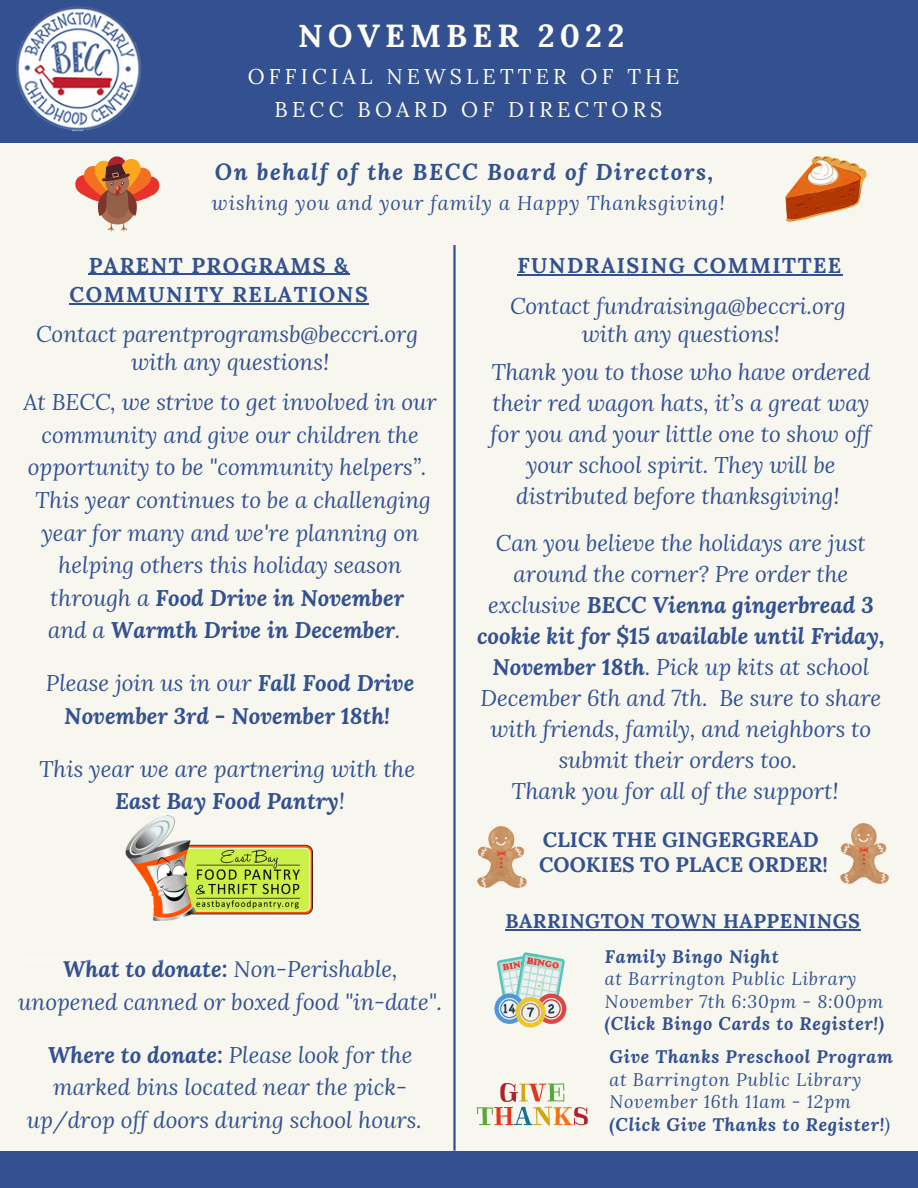
<style>
.page{position:relative;width:918px;height:1188px;background:#f8f7ef}
.page>*{position:absolute;margin:0;border:0;box-sizing:border-box;transform-origin:0 0}
.t1{font:700 31.8px "Lora";letter-spacing:.16em;color:#fffef5}
.t2{font:italic 700 22.8px "Lora";letter-spacing:.07em;color:#335190}
.t3{font:italic 22.5px/31px "Lora";color:#335190;text-align:center}
.t4{font:italic 700 22.5px/32.7px "Lora";color:#335190;text-align:center}
.t5{font:700 21.45px "Lora";letter-spacing:.07em;color:#335190}
.t6{font:21.3px/32.7px "Lora";letter-spacing:.195em;color:#fffef5;text-align:center}
.t7{font:700 21px/24.8px "Lora";color:#335190}
.t8{font:italic 19.8px "Lora";letter-spacing:.045em;color:#335190}
.t9{font:700 19.8px "Lora";letter-spacing:.025em;color:#335190}
.t10{font:italic 18px/22.5px "Lora";letter-spacing:.04em;color:#335190}
.t11{font:italic 700 18px "Lora";letter-spacing:.04em;color:#335190}
.s1{font-weight:700}
.s2{font-weight:400}
</style>
<div class="page">
<div style="left:0;top:0;width:918px;height:142px;background:#335190"></div>
<hr style="left:23px;top:958px;width:267px;height:3px;background:#fff">
<img style="left:15px;top:7px;width:126px;height:126px">
<hr style="left:453px;top:245px;width:3px;height:906px;background:#335190">
<div style="left:0;top:1151px;width:918px;height:37px;background:#335190"></div>
<img style="left:786px;top:156px;width:81px;height:66px">
<svg style="left:75px;top:156px;width:85px;height:76px"></svg>
<img style="left:494px;top:952px;width:72px;height:76px">
<svg style="left:477px;top:1083px;width:111px;height:43px"></svg>
<img style="left:125px;top:816px;width:187px;height:104px">
<img style="left:478px;top:827px;width:48px;height:61px">
<hr style="left:505px;top:929px;width:356px;height:2px;background:#335190">
<hr style="left:517px;top:274px;width:326px;height:1px;background:#335190">
<hr style="left:89px;top:274px;width:261px;height:1px;background:#335190">
<hr style="left:70px;top:303px;width:299px;height:1px;background:#335190">
<img style="left:840px;top:823px;width:49px;height:61px">
<h1 class="t1" style="left:298px;top:15px;width:328px">NOVEMBER 2022</h1>
<p class="t6" style="left:248px;top:60px;width:433px">OFFICIAL NEWSLETTER OF THE<br>BECC BOARD OF DIRECTORS</p>
<p class="t2" style="left:215px;top:156px;width:500px">On behalf of the BECC Board of Directors,</p>
<p class="t8" style="left:212px;top:189px;width:514px">wishing you and your family a Happy Thanksgiving!</p>
<p class="t5" style="left:89px;top:251px;width:261px">PARENT PROGRAMS &amp;</p>
<p class="t5" style="left:517px;top:251px;width:325px">FUNDRAISING COMMITTEE</p>
<p class="t5" style="left:70px;top:280px;width:300px">COMMUNITY RELATIONS</p>
<p class="t3" style="left:510px;top:290px;width:337px">Contact fundraisinga@beccri.org</p>
<p class="t3" style="left:36px;top:318px;width:384px">Contact parentprogramsb@beccri.org</p>
<p class="t3" style="left:582px;top:318px;width:200px">with any questions!</p>
<p class="t3" style="left:131px;top:346px;width:200px">with any questions!</p>
<p class="t3" style="left:491px;top:356px;width:382px">Thank you to those who have ordered their red wagon hats, it’s a great way for you and your little one to show off your school spirit. They will be distributed before thanksgiving!</p>
<p class="t3" style="left:477px;top:527px;width:409px">Can you believe the holidays are just around the corner? Pre order the exclusive <span class="s1">BECC Vienna gingerbread 3 cookie kit for $15 available until Friday, November 18th</span>. Pick up kits at school December 6th and 7th. Be sure to share with friends, family, and neighbors to submit their orders too.<br>Thank you for all of the support!</p>
<p class="t3" style="left:23px;top:385px;width:415px;line-height:32.7px">At BECC, we strive to get involved in our community and give our children the opportunity to be "community helpers”.<br>This year continues to be a challenging year for many and we're planning on helping others this holiday season through a <span class="s1">Food Drive in November<br></span>and a <span class="s1">Warmth Drive in December</span>.</p>
<p class="t4" style="left:46px;top:666px;width:370px"><span class="s2">Please join us in our</span> Fall Food Drive<br>November 3rd - November 18th!</p>
<p class="t3" style="left:39px;top:752px;width:377px;line-height:32.7px">This year we are partnering with the<br><span class="s1">East Bay Food Pantry</span>!</p>
<p class="t7" style="left:539px;top:827px;width:290px">CLICK THE GINGERGREAD<br>COOKIES TO PLACE ORDER!</p>
<p class="t3" style="left:18px;top:952px;width:425px;line-height:32.7px"><span class="s1">What to donate:</span> Non-Perishable, unopened canned or boxed food "in-date".</p>
<p class="t3" style="left:27px;top:1038px;width:396px;line-height:32.7px"><span class="s1">Where to donate:</span> Please look for the marked bins located near the pick&shy;up/drop off doors during school hours.</p>
<p class="t9" style="left:505px;top:908px;width:356px">BARRINGTON TOWN HAPPENINGS</p>
<p class="t11" style="left:605px;top:944px;width:175px">Family Bingo Night</p>
<p class="t10" style="left:605px;top:967px;width:280px">at Barrington Public Library<br>November 7th 6:30pm - 8:00pm</p>
<p class="t11" style="left:605px;top:1011px;width:281px">(Click Bingo Cards to Register!)</p>
<p class="t11" style="left:610px;top:1045px;width:285px">Give Thanks Preschool Program</p>
<p class="t10" style="left:610px;top:1068px;width:282px">at Barrington Public Library<br>November 16th 11am - 12pm <span class="s1">(Click Give Thanks to Register!</span>)</p>
</div>
